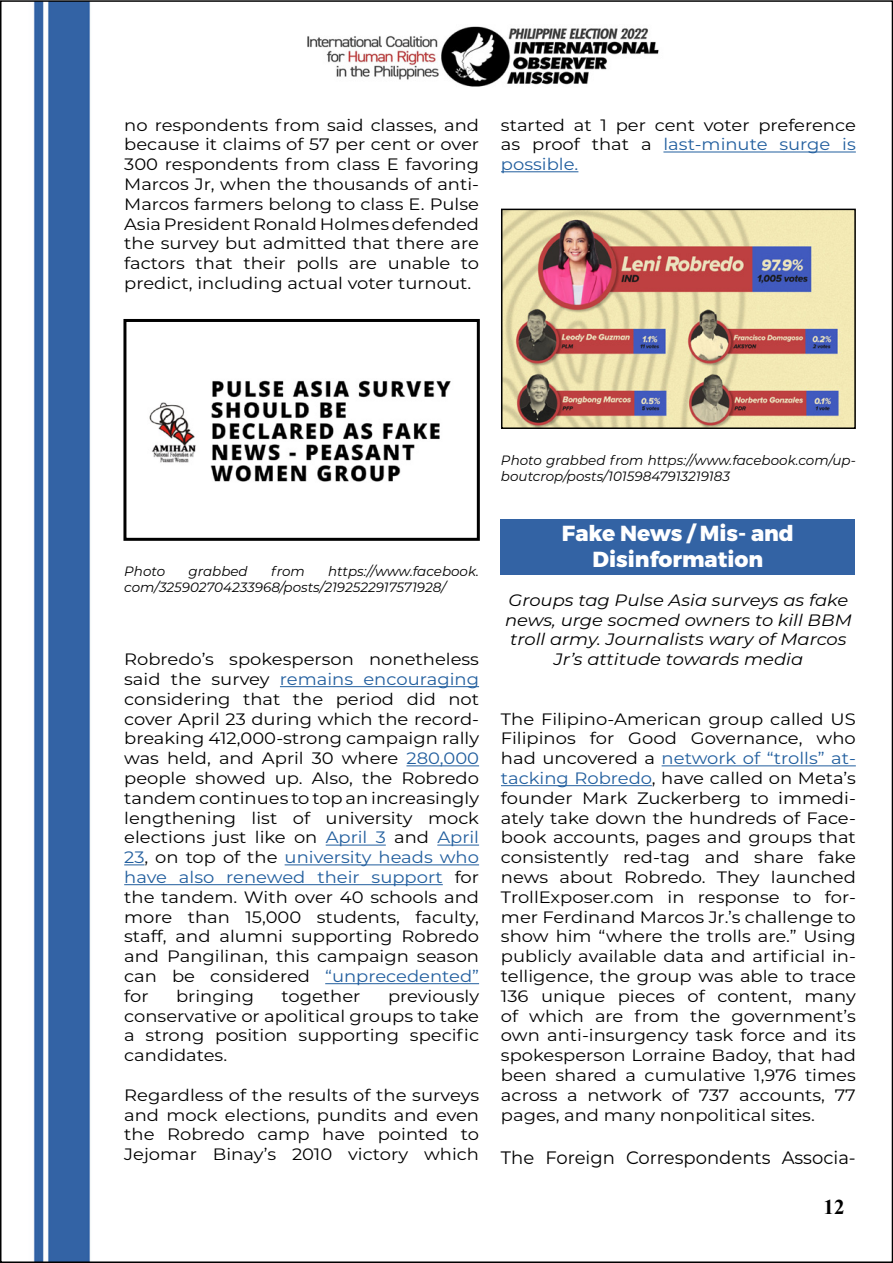
<style>
.page{position:relative;width:893px;height:1263px;background:#fff}
.page>*{position:absolute;margin:0;border:0;box-sizing:border-box;transform-origin:0 0}
.t1{font:800 21.75px/26.4px "Montserrat";color:#fff;text-align:center}
.t2{font:700 21px "Times New Roman";color:#000}
.t3{font:18px "Montserrat";color:#000}
.t4{font:16.5px/19.8px "Montserrat";color:#000;text-align:justify;scale:1.09 1}
.t5{font:italic 16.5px/19.8px "Montserrat";color:#000;text-align:center;scale:1.09 1}
.t6{font:italic 13.5px/16.2px "Montserrat";color:#000}
.s1{color:#215e9e}
</style>
<div class="page">
<img style="left:33px;top:3px;width:823px;height:1257px">
<hr style="left:280px;top:686px;width:199px;height:1px;background:#215e9e">
<hr style="left:406px;top:765px;width:73px;height:1px;background:#215e9e">
<hr style="left:326px;top:845px;width:60px;height:1px;background:#215e9e">
<hr style="left:437px;top:845px;width:42px;height:1px;background:#215e9e">
<svg style="left:124px;top:864px;width:21px;height:1px"></svg>
<hr style="left:285px;top:864px;width:194px;height:1px;background:#215e9e">
<hr style="left:124px;top:884px;width:319px;height:1px;background:#215e9e">
<hr style="left:325px;top:983px;width:154px;height:1px;background:#215e9e">
<hr style="left:663px;top:152px;width:193px;height:1px;background:#215e9e">
<hr style="left:501px;top:171px;width:77px;height:1px;background:#215e9e">
<hr style="left:662px;top:765px;width:194px;height:1px;background:#215e9e">
<hr style="left:501px;top:785px;width:151px;height:1px;background:#215e9e">
<div style="left:125px;top:320px;width:353px;height:219px;background:#fff"></div>
<img style="left:149px;top:380px;width:302px;height:102px">
<div style="left:123px;top:319px;width:357px;height:222px;border:3px solid #000"></div>
<img style="left:504px;top:212px;width:349px;height:214px">
<div style="left:501px;top:209px;width:355px;height:220px;border:2px solid #000"></div>
<div style="left:500px;top:520px;width:355px;height:28px;background:#3363a4"></div>
<div style="left:500px;top:546px;width:355px;height:29px;background:#3363a4"></div>
<p class="t4" style="left:124px;top:114px;width:327px">no respondents from said classes, and because it claims of 57 per cent or over 300 respondents from class E favoring Marcos Jr, when the thousands of anti-Marcos farmers belong to class E. Pulse Asia President Ronald Holmes defended the survey but admitted that there are factors that their polls are unable to predict, including actual voter turnout.</p>
<p class="t4" style="left:501px;top:114px;width:327px">started at 1 per cent voter preference as proof that a <span class="s1">last-minute surge is possible.</span></p>
<p class="t6" style="left:124px;top:563px;width:356px;text-indent:204px">https://www.facebook. com/325902704233968/posts/2192522917571928/</p>
<p class="t6" style="left:124px;top:563px;width:43px">Photo</p>
<p class="t6" style="left:189px;top:563px;width:61px">grabbed</p>
<p class="t6" style="left:271px;top:563px;width:35px">from</p>
<p class="t4" style="left:124px;top:649px;width:327px">Robredo’s spokesperson nonetheless said the survey <span class="s1">remains encouraging </span>considering that the period did not cover April 23 during which the record&shy;breaking 412,000-strong campaign rally was held, and April 30 where <span class="s1">280,000 </span>people showed up. Also, the Robredo tandem continues to top an increasingly lengthening list of university mock elections just like on <span class="s1">April 3</span> and <span class="s1">April 23</span>, on top of the <span class="s1">university heads who have also renewed their support</span> for the tandem. With over 40 schools and more than 15,000 students, faculty, staff, and alumni supporting Robredo and Pangilinan, this campaign season can be considered <span class="s1">“unprecedented” </span>for</p>
<p class="t4" style="left:124px;top:985px;width:327px;text-indent:264px">previously conservative or apolitical groups to take a strong position supporting specific candidates.</p>
<p class="t4" style="left:124px;top:1084px;width:327px">Regardless of the results of the surveys and mock elections, pundits and even the Robredo camp have pointed to Jejomar Binay’s 2010 victory which</p>
<p class="t4" style="left:176px;top:985px;width:73px">bringing</p>
<p class="t4" style="left:282px;top:985px;width:74px">together</p>
<p class="t6" style="left:501px;top:451px;width:356px">Photo grabbed from https://www.facebook.com/up&shy;boutcrop/posts/10159847913219183</p>
<h1 class="t1" style="left:562px;top:520px;width:233px">Fake News / Mis- and<br>Disinformation</h1>
<p class="t5" style="left:505px;top:589px;width:320px">Groups tag Pulse Asia surveys as fake news, urge socmed owners to kill BBM troll army. Journalists wary of Marcos Jr’s attitude towards media</p>
<p class="t4" style="left:501px;top:708px;width:327px">The Filipino-American group called US Filipinos for Good Governance, who had uncovered a <span class="s1">network of “trolls” at&shy;tacking Robredo</span>, have called on Meta’s founder Mark Zuckerberg to immedi&shy;ately take down the hundreds of Face&shy;book accounts, pages and groups that consistently red-tag and share fake news about Robredo. They launched TrollExposer.com in response to for&shy;mer Ferdinand Marcos Jr.’s challenge to show him “where the trolls are.” Using publicly available data and artificial in&shy;telligence, the group was able to trace 136 unique pieces of content, many of which are from the government’s own anti-insurgency task force and its spokesperson Lorraine Badoy, that had been shared a cumulative 1,976 times across a network of 737 accounts, 77 pages, and many nonpolitical sites.</p>
<p class="t3" style="left:501px;top:1145px;width:356px">The Foreign Correspondents Associa-</p>
<p class="t2" style="left:823px;top:1192px;width:22px">102</p>
</div>
